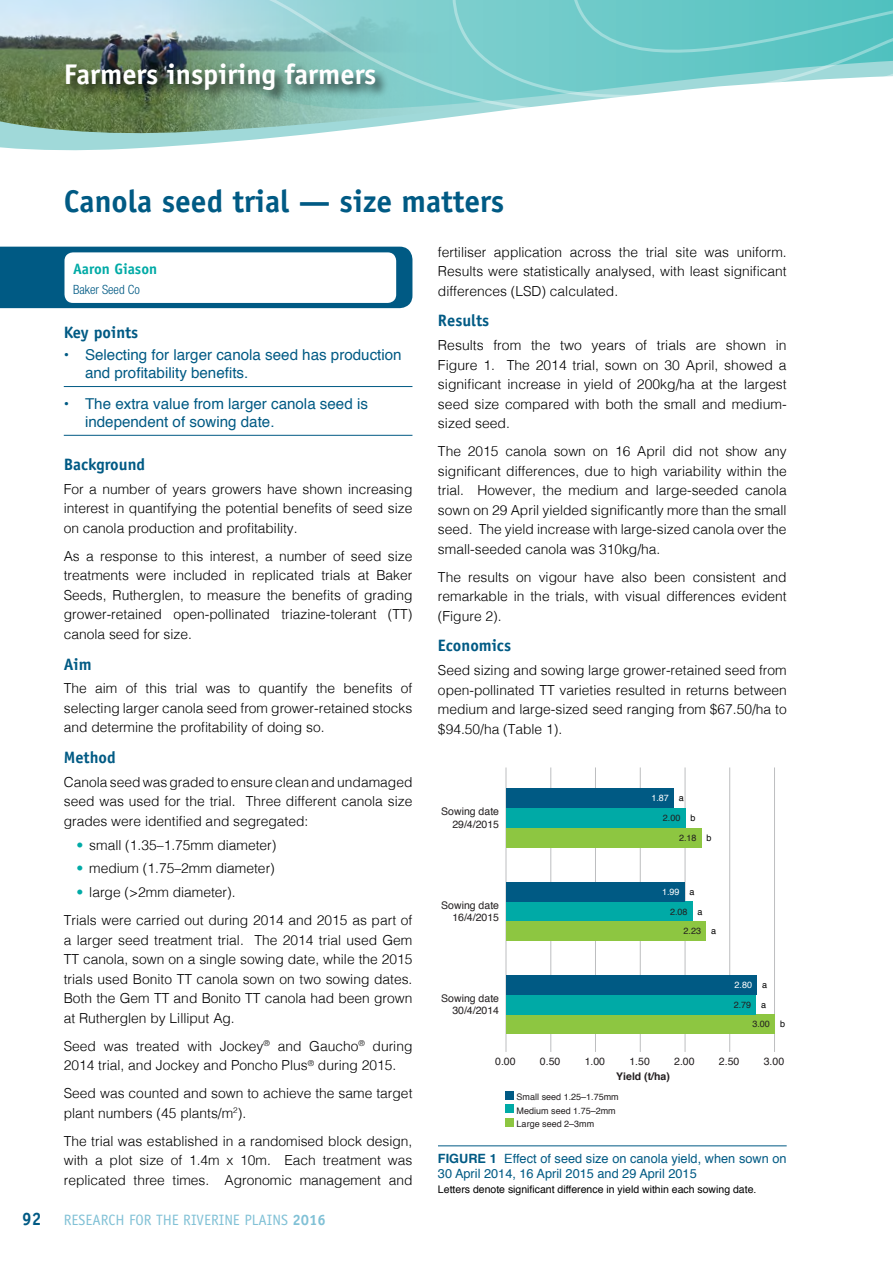
<style>
.page{position:relative;width:893px;height:1263px;background:#fff}
.page>*{position:absolute;margin:0;border:0;box-sizing:border-box;transform-origin:0 0}
.t1{font:700 31.5px "Officina Sans";color:#005a84}
.t2{font:700 28.5px "Officina Sans";color:#fff}
.t3{font:700 18px "Officina Sans";color:#005a84;scale:.96 1}
.t4{font:700 16.5px "Officina Sans";color:#005a84}
.t5{font:15px/18px "Helvetica";color:#005a84}
.t6{font:15px "Officina Sans";color:#81c1d6}
.t7{font:700 15px "Officina Sans";color:#00aaa6}
.t8{font:300 13.8px/19.5px "Helvetica";color:#000;text-align:justify}
.t9{font:12.75px/15.3px "Helvetica";color:#005a84}
.t10{font:300 condensed 12.75px "Helvetica Neue LT Std";color:#005a84}
.t11{font:10.5px/12.6px "Helvetica";color:#231f20;text-align:right}
.t12{font:10.5px "Helvetica";color:#000}
.t13{font:700 10.5px "Helvetica";color:#231f20}
.t14{font:9px/14.2px "Helvetica";color:#231f20}
.t15{font:9px "Helvetica";color:#fff}
.s1{font-family:"Officina Sans";font-weight:700;color:#00aaa6}
.s2{font-weight:700}
.s3{color:#000}
</style>
<div class="page">
<svg style="left:0;top:141px;width:236px;height:10px;fill:#a0d9d9"></svg>
<img style="left:0;top:0;width:396px;height:141px">
<svg style="left:115px;top:0;width:486px;height:124px;background:#96c4c0"></svg>
<svg style="left:439px;top:0;width:454px;height:99px;background:#7dcfce"></svg>
<div style="left:64px;top:61px;width:325px;height:43px;background:#000;opacity:.75"></div>
<hr style="left:64px;top:386px;width:348px;height:1px;background:#005a84">
<hr style="left:64px;top:435px;width:348px;height:1px;background:#005a84">
<div style="left:0;top:247px;width:412px;height:61px;background:#005a84"></div>
<div style="left:65px;top:252px;width:331px;height:51px;background:#fff;border-radius:9px"></div>
<hr style="left:438px;top:1145px;width:349px;height:1px;background:#005a84">
<hr style="left:774px;top:767px;width:1px;height:285px;background:#bdbec0">
<hr style="left:729px;top:767px;width:1px;height:285px;background:#bdbec0">
<hr style="left:685px;top:767px;width:1px;height:285px;background:#bdbec0">
<hr style="left:640px;top:767px;width:1px;height:285px;background:#bdbec0">
<hr style="left:595px;top:767px;width:1px;height:285px;background:#bdbec0">
<hr style="left:550px;top:767px;width:1px;height:285px;background:#bdbec0">
<hr style="left:506px;top:767px;width:1px;height:285px;background:#bdbec0">
<div style="left:506px;top:1014px;width:268px;height:20px;background:#8dc641"></div>
<div style="left:506px;top:995px;width:250px;height:19px;background:#00aaa6"></div>
<div style="left:506px;top:975px;width:251px;height:20px;background:#005a84"></div>
<div style="left:506px;top:828px;width:195px;height:19px;background:#8dc641"></div>
<div style="left:506px;top:808px;width:179px;height:20px;background:#00aaa6"></div>
<div style="left:506px;top:788px;width:167px;height:20px;background:#005a84"></div>
<div style="left:506px;top:921px;width:199px;height:20px;background:#8dc641"></div>
<div style="left:506px;top:901px;width:186px;height:20px;background:#00aaa6"></div>
<div style="left:506px;top:882px;width:178px;height:19px;background:#005a84"></div>
<div style="left:505px;top:1091px;width:9px;height:8px;background:#005a84"></div>
<div style="left:505px;top:1104px;width:9px;height:9px;background:#00aaa6"></div>
<div style="left:505px;top:1118px;width:9px;height:9px;background:#8dc641"></div>
<h2 class="t2" style="left:64px;top:57px;width:314px">Farmers inspiring farmers</h2>
<h3 class="t3" style="left:22px;top:1208px;width:21px">92</h3>
<h1 class="t1" style="left:64px;top:182px;width:442px">Canola seed trial — size matters</h1>
<p class="t7" style="left:73px;top:260px;width:86px">Aaron Giason</p>
<p class="t10" style="left:73px;top:282px;width:68px">Baker Seed Co</p>
<p class="t4" style="left:64px;top:322px;width:76px">Key points</p>
<p class="t5" style="left:85px;top:346px;width:318px;text-indent:-21px">• Selecting for larger canola seed has production and profitability benefits.</p>
<p class="t5" style="left:85px;top:395px;width:284px;text-indent:-21px">• The extra value from larger canola seed is independent of sowing date.</p>
<p class="t4" style="left:64px;top:454px;width:83px">Background</p>
<p class="t8" style="left:64px;top:478px;width:350px">For a number of years growers have shown increasing interest in quantifying the potential benefits of seed size on canola production and profitability.</p>
<p class="t8" style="left:64px;top:545px;width:350px">As a response to this interest, a number of seed size treatments were included in replicated trials at Baker Seeds, Rutherglen, to measure the benefits of grading grower-retained open-pollinated triazine-tolerant (TT) canola seed for size.</p>
<p class="t4" style="left:64px;top:654px;width:29px">Aim</p>
<p class="t8" style="left:64px;top:678px;width:350px">The aim of this trial was to quantify the benefits of selecting larger canola seed from grower-retained stocks and determine the profitability of doing so.</p>
<p class="t4" style="left:64px;top:747px;width:53px">Method</p>
<p class="t8" style="left:64px;top:771px;width:350px">Canola seed was graded to ensure clean and undamaged seed was used for the trial. Three different canola size grades were identified and segregated:</p>
<p class="t8" style="left:77px;top:834px;width:201px"><span class="s1">•</span> small (1.35–1.75mm diameter)</p>
<p class="t8" style="left:77px;top:858px;width:200px"><span class="s1">•</span> medium (1.75–2mm diameter)</p>
<p class="t8" style="left:64px;top:877px;width:350px;line-height:28px;text-indent:13px"><span class="s1">•</span> large (&gt;2mm diameter).<br>Trials were carried out during 2014 and 2015 as part of</p>
<p class="t8" style="left:64px;top:929px;width:350px">a larger seed treatment trial. The 2014 trial used Gem TT canola, sown on a single sowing date, while the 2015 trials used Bonito TT canola sown on two sowing dates.<br>Both the Gem TT and Bonito TT canola had been grown at Rutherglen by Lilliput Ag.</p>
<p class="t8" style="left:64px;top:1035px;width:350px">Seed was treated with Jockey<sup>®</sup> and Gaucho<sup>®</sup> during<br>2014 trial, and Jockey and Poncho Plus<sup>®</sup> during 2015.</p>
<p class="t8" style="left:64px;top:1082px;width:350px">Seed was counted and sown to achieve the same target plant numbers (45 plants/m<sup>2</sup>).</p>
<p class="t8" style="left:64px;top:1130px;width:350px">The trial was established in a randomised block design, with a plot size of 1.4m x 10m. Each treatment was replicated three times. Agronomic management and</p>
<p class="t6" style="left:64px;top:1211px;width:263px">RESEARCH FOR THE RIVERINE PLAINS <span class="s2">2016</span></p>
<p class="t8" style="left:438px;top:241px;width:350px">fertiliser application across the trial site was uniform.<br>Results were statistically analysed, with least significant differences (LSD) calculated.</p>
<p class="t4" style="left:438px;top:310px;width:53px">Results</p>
<p class="t8" style="left:438px;top:334px;width:350px">Results from the two years of trials are shown in Figure 1. The 2014 trial, sown on 30 April, showed a significant increase in yield of 200kg/ha at the largest seed size compared with both the small and medium&shy;sized seed.</p>
<p class="t8" style="left:438px;top:440px;width:350px">The 2015 canola sown on 16 April did not show any significant differences, due to high variability within the trial. However, the medium and large-seeded canola sown on 29 April yielded significantly more than the small seed. The yield increase with large-sized canola over the small-seeded canola was 310kg/ha.</p>
<p class="t8" style="left:438px;top:566px;width:350px">The results on vigour have also been consistent and remarkable in the trials, with visual differences evident (Figure 2).</p>
<p class="t4" style="left:438px;top:635px;width:75px">Economics</p>
<p class="t8" style="left:438px;top:659px;width:350px">Seed sizing and sowing large grower-retained seed from open-pollinated TT varieties resulted in returns between medium and large-sized seed ranging from $67.50/ha to $94.50/ha (Table 1).</p>
<p class="t11" style="left:441px;top:805px;width:59px">Sowing date<br>29/4/2015</p>
<p class="t11" style="left:441px;top:899px;width:59px">Sowing date<br>16/4/2015</p>
<p class="t11" style="left:441px;top:992px;width:59px">Sowing date<br>30/4/2014</p>
<p class="t15" style="left:651px;top:791px;width:34px">1.87 <span class="s3">a</span></p>
<p class="t14" style="left:663px;top:811px;width:34px">2.00 <span class="s3">b</span></p>
<p class="t14" style="left:679px;top:831px;width:34px">2.18 <span class="s3">b</span></p>
<p class="t15" style="left:662px;top:885px;width:34px">1.99 <span class="s3">a</span></p>
<p class="t14" style="left:670px;top:904px;width:34px">2.08 <span class="s3">a</span></p>
<p class="t14" style="left:683px;top:924px;width:34px">2.23 <span class="s3">a</span></p>
<p class="t15" style="left:735px;top:978px;width:34px">2.80 <span class="s3">a</span></p>
<p class="t14" style="left:734px;top:998px;width:34px">2.79 <span class="s3">a</span></p>
<p class="t14" style="left:752px;top:1017px;width:34px">3.00 <span class="s3">b</span></p>
<p class="t11" style="left:495px;top:1055px;width:22px">0.00</p>
<p class="t11" style="left:540px;top:1055px;width:22px">0.50</p>
<p class="t11" style="left:585px;top:1055px;width:22px">1.00</p>
<p class="t11" style="left:629px;top:1055px;width:22px">1.50</p>
<p class="t11" style="left:674px;top:1055px;width:22px">2.00</p>
<p class="t11" style="left:719px;top:1055px;width:22px">2.50</p>
<p class="t11" style="left:764px;top:1055px;width:22px">3.00</p>
<p class="t13" style="left:616px;top:1067px;width:55px">Yield (t/ha)</p>
<p class="t14" style="left:517px;top:1090px;width:104px">Small seed 1.25–1.75mm<br>Medium seed 1.75–2mm</p>
<p class="t14" style="left:517px;top:1117px;width:79px">Large seed 2–3mm</p>
<p class="t9" style="left:438px;top:1151px;width:350px"><span class="s2">FIGURE 1</span> Effect of seed size on canola yield, when sown on<br>30 April 2014, 16 April 2015 and 29 April 2015</p>
<p class="t12" style="left:438px;top:1181px;width:320px">Letters denote significant difference in yield within each sowing date.</p>
</div>
